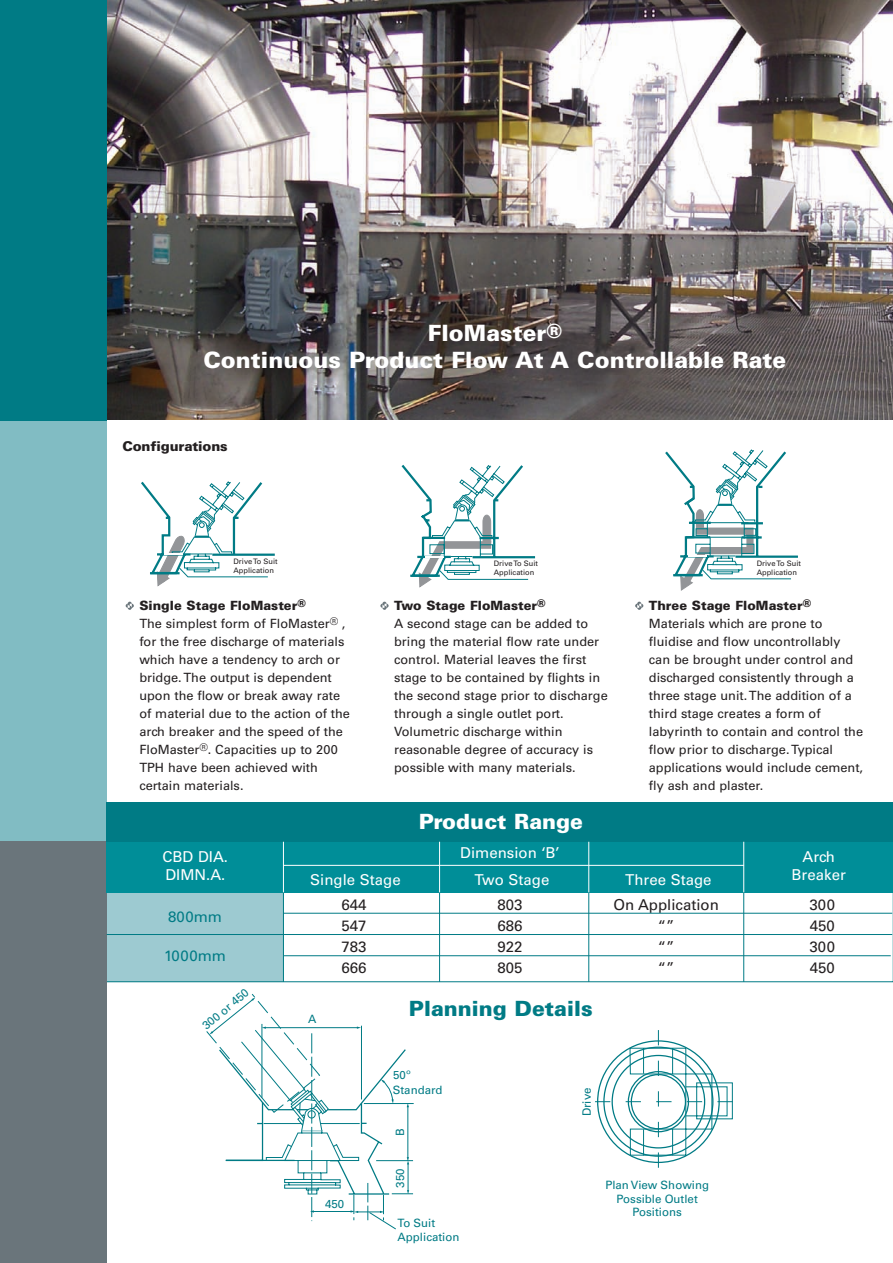
<style>
.page{position:relative;width:893px;height:1263px;background:#fff}
.page>*{position:absolute;margin:0;border:0;box-sizing:border-box;transform-origin:0 0}
.t1{font:900 22.5px/27px "Univers";color:#fff;text-align:center}
.t2{font:900 21px "Univers";color:#007b85}
.t3{font:900 21px "Univers";color:#fff}
.t4{font:15px/18px "Univers";color:#fff}
.t5{font:15px/21px "Univers";color:#231f20;text-align:justify}
.t6{font:15px "Univers";color:#007b85}
.t7{font:900 13.5px "Univers";letter-spacing:-.015em;color:#231f20}
.t8{font:12.75px/18px "Univers";color:#231f20}
.t9{font:11.55px/13.8px "Univers";color:#007b85}
.t10{font:11.4px "Univers";color:#007b85}
.t11{font:7.5px/9px "Univers";color:#231f20}
.s1{font-size:19.5px}
.s2{font-weight:900}
</style>
<div class="page">
<img style="left:106px;top:0;width:787px;height:420px">
<div style="left:107px;top:892px;width:176px;height:90px;background:#9dcad1"></div>
<div style="left:0;top:419px;width:107px;height:423px;background:#81bcc3"></div>
<div style="left:0;top:842px;width:107px;height:421px;background:#6a757b"></div>
<div style="left:0;top:0;width:106px;height:421px;background:#007b85"></div>
<svg style="left:141px;top:481px;width:134px;height:106px"></svg>
<svg style="left:401px;top:464px;width:135px;height:124px"></svg>
<svg style="left:665px;top:449px;width:133px;height:142px"></svg>
<svg style="left:635px;top:602px;width:8px;height:8px"></svg>
<svg style="left:380px;top:602px;width:9px;height:8px"></svg>
<svg style="left:126px;top:602px;width:8px;height:8px"></svg>
<div style="left:107px;top:803px;width:786px;height:39px;background:#007b85"></div>
<div style="left:107px;top:842px;width:786px;height:50px;background:#008e98"></div>
<hr style="left:364px;top:1103px;width:50px;height:1px;background:#007b85">
<svg style="left:206px;top:994px;width:207px;height:236px"></svg>
<svg style="left:595px;top:1030px;width:138px;height:138px"></svg>
<hr style="left:283px;top:892px;width:1px;height:90px;background:#007b85">
<hr style="left:439px;top:892px;width:1px;height:90px;background:#007b85">
<hr style="left:588px;top:892px;width:1px;height:90px;background:#007b85">
<hr style="left:743px;top:892px;width:1px;height:90px;background:#007b85">
<hr style="left:107px;top:934px;width:785px;height:1px;background:#007b85">
<hr style="left:283px;top:913px;width:609px;height:1px;background:#007b85">
<hr style="left:284px;top:955px;width:607px;height:1px;background:#007b85">
<hr style="left:283px;top:842px;width:1px;height:50px;background:#fff">
<hr style="left:439px;top:842px;width:1px;height:50px;background:#fff">
<hr style="left:588px;top:842px;width:1px;height:50px;background:#fff">
<hr style="left:743px;top:842px;width:1px;height:50px;background:#fff">
<hr style="left:283px;top:865px;width:461px;height:1px;background:#fff">
<h1 class="t1" style="left:203px;top:322px;width:584px">FloMaster<span class="s1">®<br></span>Continuous Product Flow At A Controllable Rate</h1>
<p class="t7" style="left:122px;top:441px;width:107px">Configurations</p>
<p class="t11" style="left:234px;top:557px;width:46px">Drive To Suit<br>Application</p>
<p class="t11" style="left:494px;top:560px;width:46px">Drive To Suit<br>Application</p>
<p class="t11" style="left:757px;top:559px;width:46px">Drive To Suit<br>Application</p>
<p class="t8" style="left:139px;top:598px;width:212px"><span class="s2">Single Stage FloMaster</span><sup>®<br></sup>The simplest form of FloMaster<sup>®</sup> , for the free discharge of materials which have a tendency to arch or bridge. The output is dependent upon the flow or break away rate of material due to the action of the arch breaker and the speed of the<br>FloMaster<sup>®</sup>. Capacities up to 200<br>TPH have been achieved with certain materials.</p>
<p class="t8" style="left:394px;top:598px;width:215px"><span class="s2">Two Stage FloMaster</span><sup>®<br></sup>A second stage can be added to bring the material flow rate under control. Material leaves the first stage to be contained by flights in the second stage prior to discharge through a single outlet port.<br>Volumetric discharge within reasonable degree of accuracy is possible with many materials.</p>
<p class="t8" style="left:649px;top:598px;width:216px"><span class="s2">Three Stage FloMaster</span><sup>®<br></sup>Materials which are prone to fluidise and flow uncontrollably can be brought under control and discharged consistently through a three stage unit. The addition of a third stage creates a form of labyrinth to contain and control the flow prior to discharge. Typical applications would include cement, fly ash and plaster.</p>
<h2 class="t3" style="left:419px;top:814px;width:166px">Product Range</h2>
<p class="t4" style="left:460px;top:845px;width:101px">Dimension ‘B’</p>
<p class="t4" style="left:310px;top:872px;width:92px">Single Stage</p>
<p class="t4" style="left:474px;top:872px;width:76px">Two Stage</p>
<p class="t4" style="left:625px;top:872px;width:88px">Three Stage</p>
<p class="t4" style="left:163px;top:849px;width:67px">CBD DIA.<br>DIMN.A.</p>
<p class="t4" style="left:791px;top:849px;width:56px;text-align:center">Arch<br>Breaker</p>
<p class="t5" style="left:341px;top:895px;width:27px">644<br>547<br>783<br>666</p>
<p class="t5" style="left:498px;top:895px;width:27px">803<br>686<br>922<br>805</p>
<p class="t5" style="left:613px;top:895px;width:107px;text-align:center">On Application “”<br>“”<br>“”</p>
<p class="t5" style="left:809px;top:895px;width:27px">300<br>450<br>300<br>450</p>
<p class="t6" style="left:168px;top:911px;width:55px">800mm</p>
<p class="t6" style="left:164px;top:950px;width:64px">1000mm</p>
<p class="t10" style="left:201px;top:1024px;width:58px;rotate:-40deg">300 or 450</p>
<p class="t9" style="left:308px;top:1013px;width:10px">A</p>
<p class="t9" style="left:325px;top:1198px;width:21px">450</p>
<h2 class="t2" style="left:409px;top:1001px;width:185px">Planning Details</h2>
<p class="t9" style="left:393px;top:1068px;width:51px;line-height:15.9px">50º<br>Standard</p>
<p class="t9" style="left:394px;top:1136px;width:9px;rotate:-90deg">B</p>
<p class="t9" style="left:394px;top:1188px;width:21px;rotate:-90deg">350</p>
<p class="t9" style="left:398px;top:1217px;width:63px">To Suit<br>Application</p>
<p class="t9" style="left:581px;top:1116px;width:30px;rotate:-90deg">Drive</p>
<p class="t9" style="left:605px;top:1179px;width:105px;text-align:center">Plan View Showing<br>Possible Outlet<br>Positions</p>
</div>
